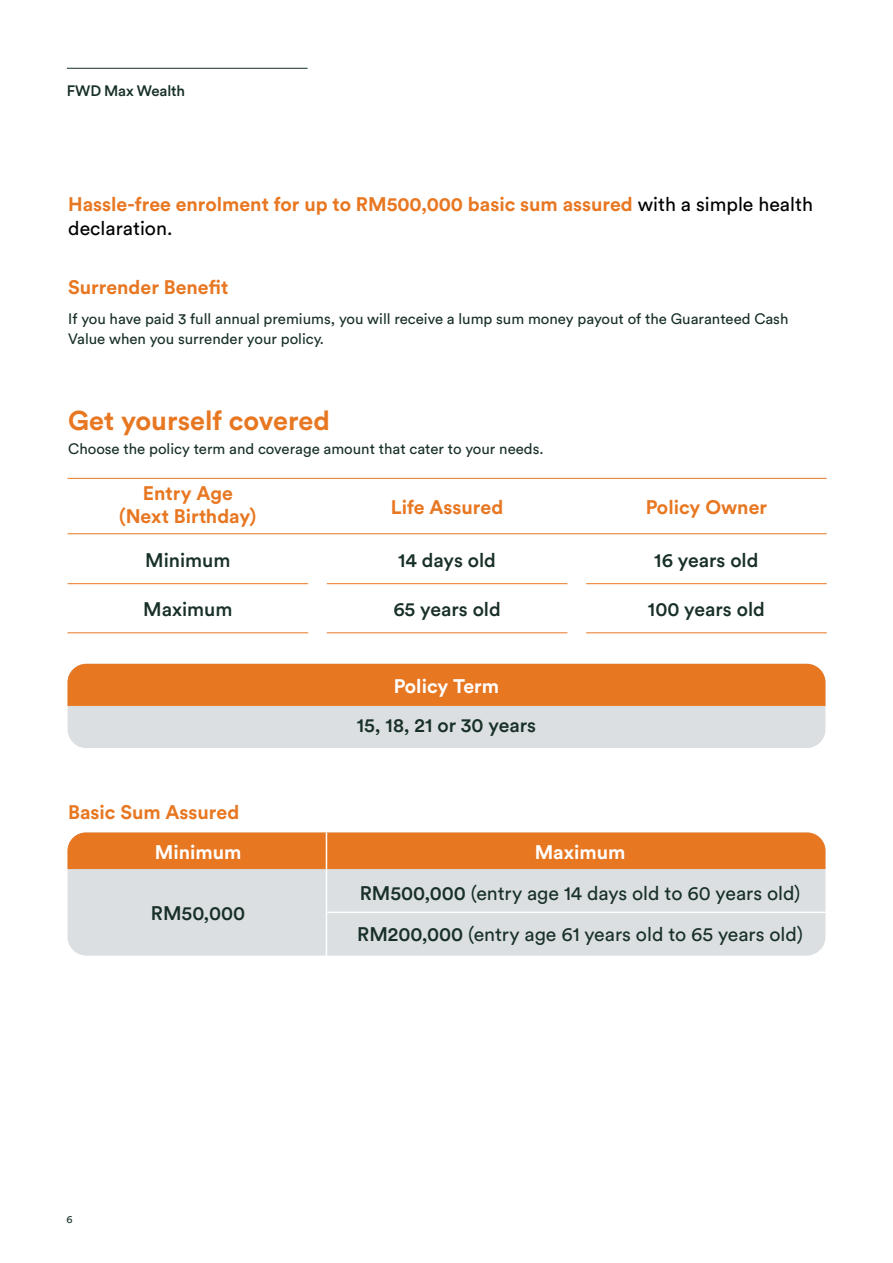
<style>
.page{position:relative;width:893px;height:1263px;background:#fff}
.page>*{position:absolute;margin:0;border:0;box-sizing:border-box;transform-origin:0 0}
.t1{font:700 27px "FWD Circular";color:#e87722}
.t2{font:700 19.5px/24px "FWD Circular";color:#e87722}
.t3{font:19.5px/41.4px "FWD Circular";color:#183028}
.t4{font:500 19.5px "FWD Circular";color:#183028}
.t5{font:700 19.5px "FWD Circular";color:#fff}
.t6{font:15px/19.5px "FWD Circular";color:#183028}
.t7{font:500 15px "FWD Circular";letter-spacing:-.005em;color:#173029}
.t8{font:10.5px "FWD Circular";color:#173029}
.s1{font-weight:400;color:#000}
.s2{font-weight:500}
</style>
<div class="page">
<div style="left:68px;top:832px;width:757px;height:123px;background:#dbdfe1;border-radius:19px"></div>
<div style="left:68px;top:832px;width:757px;height:37px;background:#e87722"></div>
<hr style="left:67px;top:68px;width:241px;height:1px;background:#173029">
<div style="left:68px;top:664px;width:757px;height:84px;background:#dbdfe1;border-radius:19px"></div>
<hr style="left:68px;top:478px;width:759px;height:1px;background:#e87722">
<hr style="left:68px;top:533px;width:759px;height:1px;background:#e87722">
<hr style="left:68px;top:583px;width:240px;height:1px;background:#e87722">
<hr style="left:68px;top:632px;width:240px;height:1px;background:#e87722">
<hr style="left:327px;top:583px;width:240px;height:1px;background:#e87722">
<hr style="left:327px;top:632px;width:240px;height:1px;background:#e87722">
<hr style="left:586px;top:583px;width:241px;height:1px;background:#e87722">
<hr style="left:586px;top:632px;width:241px;height:1px;background:#e87722">
<div style="left:68px;top:664px;width:757px;height:42px;background:#e87722"></div>
<hr style="left:326px;top:832px;width:1px;height:123px;background:#fff">
<hr style="left:327px;top:911px;width:498px;height:2px;background:#fff">
<p class="t7" style="left:67px;top:80px;width:120px">FWD Max Wealth</p>
<h2 class="t2" style="left:68px;top:191px;width:746px">Hassle-free enrolment for up to RM500,000 basic sum assured <span class="s1">with a simple health declaration.</span></h2>
<h2 class="t2" style="left:68px;top:274px;width:162px">Surrender Benefit</h2>
<p class="t6" style="left:68px;top:309px;width:722px">If you have paid 3 full annual premiums, you will receive a lump sum money payout of the Guaranteed Cash<br>Value when you surrender your policy.</p>
<h1 class="t1" style="left:68px;top:402px;width:263px">Get yourself covered</h1>
<p class="t6" style="left:68px;top:438px;width:477px">Choose the policy term and coverage amount that cater to your needs.</p>
<h2 class="t2" style="left:119px;top:481px;width:139px;line-height:22.5px;text-align:center">Entry Age (Next Birthday)</h2>
<h2 class="t4" style="left:145px;top:546px;width:87px">Minimum</h2>
<h2 class="t4" style="left:143px;top:596px;width:91px">Maximum</h2>
<h2 class="t2" style="left:391px;top:494px;width:114px">Life Assured</h2>
<h2 class="t2" style="left:646px;top:494px;width:123px">Policy Owner</h2>
<h2 class="t4" style="left:398px;top:546px;width:99px">14 days old</h2>
<h2 class="t4" style="left:654px;top:546px;width:106px">16 years old</h2>
<h2 class="t4" style="left:393px;top:596px;width:109px">65 years old</h2>
<h2 class="t4" style="left:648px;top:596px;width:119px">100 years old</h2>
<h2 class="t5" style="left:394px;top:672px;width:107px">Policy Term</h2>
<h2 class="t4" style="left:357px;top:712px;width:181px">15, 18, 21 or 30 years</h2>
<h2 class="t2" style="left:68px;top:799px;width:173px">Basic Sum Assured</h2>
<h2 class="t5" style="left:155px;top:839px;width:88px">Minimum</h2>
<h2 class="t5" style="left:535px;top:839px;width:92px">Maximum</h2>
<h2 class="t4" style="left:151px;top:900px;width:96px">RM50,000</h2>
<p class="t8" style="left:66px;top:1212px;width:8px">6</p>
<h2 class="t3" style="left:357px;top:871px;width:447px"><span class="s2">RM500,000</span> (entry age 14 days old to 60 years old)<br><span class="s2">RM200,000</span> (entry age 61 years old to 65 years old)</h2>
</div>
